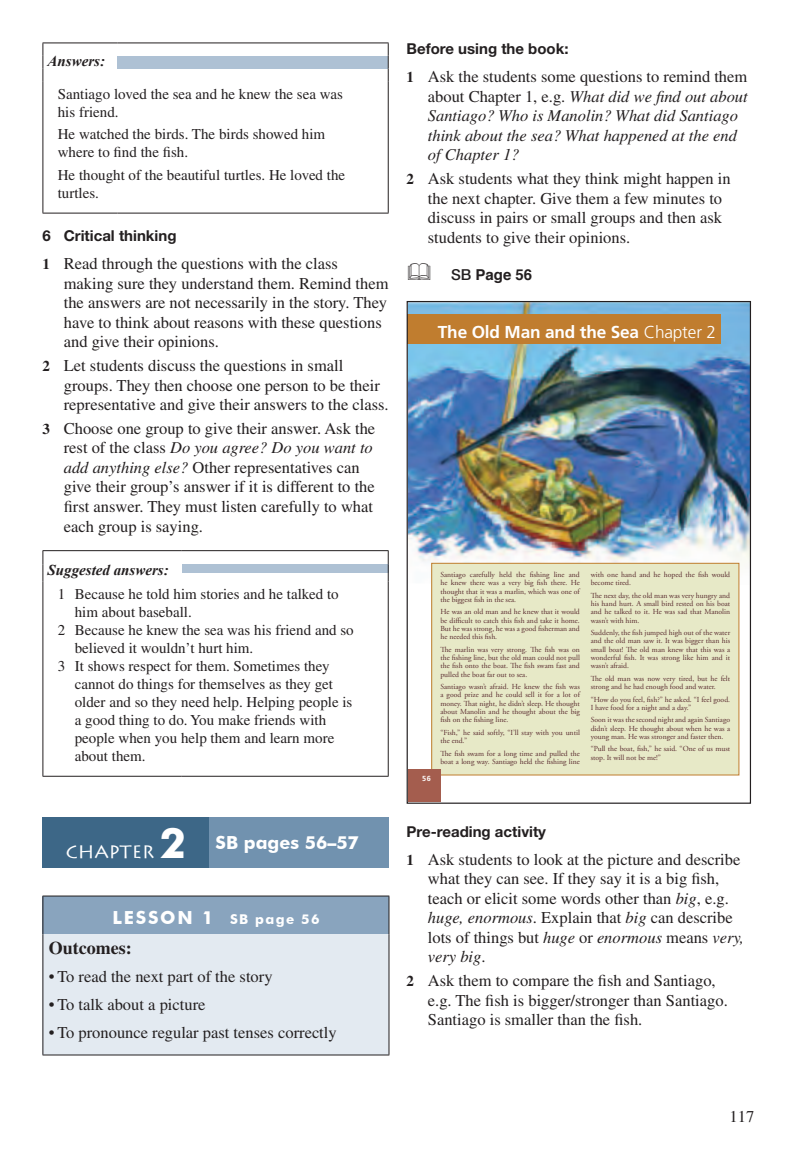
<style>
.page{position:relative;width:808px;height:1149px;background:#fff}
.page>*{position:absolute;margin:0;border:0;box-sizing:border-box;transform-origin:0 0}
.t1{font:700 42px "Futura BT";color:#fff}
.t2{font:700 18px "Futura BT";color:#fff}
.t3{font:700 18px "Times";color:#231f20}
.t4{font:18px "Lithograph";color:#fff}
.t5{font:700 17.25px "Frutiger";letter-spacing:-.01em;color:#fff}
.t6{font:16.5px/19.5px "Times";color:#231f20}
.t7{font:italic 16.5px/19.5px "Times";color:#231f20}
.t8{font:15px/18px "Times";color:#231f20}
.t9{font:700 15px "Helvetica Neue";color:#231f20}
.t10{font:italic 700 15px "Times New Roman";color:#231f20}
.t11{font:700 15px "Helvetica";color:#231f20}
.t12{font:700 13.5px "Futura BT";letter-spacing:.1em;color:#fff}
.t13{font:7.65px/8.2px "Adobe Garamond Pro";color:#5a2c30;text-align:justify}
.t14{font:700 7.35px "Frutiger";color:#fff}
.s1{font-weight:700;font-size:15px}
.s2{font-style:italic}
.s3{font-size:18px}
.s4{font-weight:700;font-style:normal;font-size:15px}
.s5{font-style:normal}
.s6{font-family:"Helvetica Neue";font-weight:500}
.s7{font-weight:300}
</style>
<div class="page">
<div style="left:117px;top:56px;width:271px;height:12px;background:#aec1d4"></div>
<hr style="left:43px;top:43px;width:74px;height:1px;background:#231f20">
<hr style="left:117px;top:43px;width:272px;height:1px;background:#231f20">
<svg style="left:43px;top:43px;width:1px;height:38px"></svg>
<svg style="left:388px;top:43px;width:1px;height:38px"></svg>
<hr style="left:43px;top:81px;width:1px;height:132px;background:#231f20">
<hr style="left:388px;top:81px;width:1px;height:132px;background:#231f20">
<hr style="left:43px;top:213px;width:74px;height:1px;background:#231f20">
<hr style="left:117px;top:213px;width:272px;height:1px;background:#231f20">
<div style="left:182px;top:564px;width:206px;height:8px;background:#aec1d4"></div>
<hr style="left:43px;top:550px;width:139px;height:1px;background:#231f20">
<hr style="left:182px;top:550px;width:207px;height:1px;background:#231f20">
<svg style="left:43px;top:551px;width:1px;height:30px"></svg>
<svg style="left:388px;top:551px;width:1px;height:30px"></svg>
<hr style="left:43px;top:581px;width:1px;height:194px;background:#231f20">
<hr style="left:388px;top:581px;width:1px;height:194px;background:#231f20">
<hr style="left:43px;top:775px;width:139px;height:1px;background:#231f20">
<hr style="left:182px;top:775px;width:207px;height:1px;background:#231f20">
<div style="left:43px;top:817px;width:167px;height:51px;background:#3d6787"></div>
<div style="left:210px;top:817px;width:179px;height:51px;background:#7192af"></div>
<div style="left:43px;top:895px;width:346px;height:39px;background:#89a4be"></div>
<div style="left:43px;top:934px;width:346px;height:120px;background:#e3eaf1"></div>
<hr style="left:43px;top:934px;width:1px;height:120px;background:#231f20">
<hr style="left:389px;top:934px;width:1px;height:120px;background:#231f20">
<hr style="left:43px;top:1054px;width:346px;height:1px;background:#231f20">
<hr style="left:43px;top:895px;width:346px;height:1px;background:#231f20">
<hr style="left:43px;top:896px;width:1px;height:38px;background:#231f20">
<hr style="left:389px;top:896px;width:1px;height:38px;background:#231f20">
<img style="left:409px;top:303px;width:340px;height:281px">
<div style="left:432px;top:563px;width:307px;height:211px;background:#e7e9c7"></div>
<div style="left:431px;top:562px;width:308px;height:213px;border:1px solid #c07d2f"></div>
<div style="left:408px;top:769px;width:32px;height:33px;background:#a45d4e"></div>
<div style="left:408px;top:314px;width:313px;height:30px;background:#c07d2f"></div>
<h3 class="t10" style="left:48px;top:50px;width:59px">Answers:</h3>
<h3 class="t8" style="left:58px;top:85px;width:287px">Santiago loved the sea and he knew the sea was his friend.</h3>
<h3 class="t8" style="left:58px;top:125px;width:269px">He watched the birds. The birds showed him where to find the fish.</h3>
<h3 class="t8" style="left:58px;top:165px;width:289px">He thought of the beautiful turtles. He loved the turtles.</h3>
<h3 class="t9" style="left:43px;top:226px;width:135px">6 Critical thinking</h3>
<h3 class="t6" style="left:64px;top:254px;width:326px;text-indent:-21px"><span class="s1">1</span> Read through the questions with the class making sure they understand them. Remind them the answers are not necessarily in the story. They have to think about reasons with these questions and give their opinions.</h3>
<h3 class="t6" style="left:64px;top:355px;width:326px;text-indent:-21px"><span class="s1">2</span> Let students discuss the questions in small groups. They then choose one person to be their representative and give their answers to the class.</h3>
<p class="t6" style="left:64px;top:418px;width:313px;text-indent:-21px"><span class="s1">3</span> Choose one group to give their answer. Ask the rest of the class <span class="s2">Do you agree? Do you want to add anything else?</span> Other representatives can give their group’s answer if it is different to the first answer. They must listen carefully to what each group is saying.</p>
<h3 class="t10" style="left:48px;top:559px;width:123px">Suggested answers:</h3>
<h3 class="t8" style="left:58px;top:585px;width:282px">1 Because he told him stories and he talked to</h3>
<h3 class="t8" style="left:75px;top:603px;width:119px">him about baseball.</h3>
<h3 class="t8" style="left:58px;top:621px;width:297px">2 Because he knew the sea was his friend and so</h3>
<h3 class="t8" style="left:75px;top:639px;width:180px">believed it wouldn’t hurt him.</h3>
<h3 class="t8" style="left:58px;top:657px;width:273px">3 It shows respect for them. Sometimes they</h3>
<h3 class="t8" style="left:75px;top:675px;width:260px">cannot do things for themselves as they get</h3>
<h3 class="t8" style="left:75px;top:693px;width:279px">older and so they need help. Helping people is</h3>
<h3 class="t8" style="left:75px;top:711px;width:253px">a good thing to do. You make friends with</h3>
<h3 class="t8" style="left:75px;top:729px;width:261px">people when you help them and learn more</h3>
<h3 class="t8" style="left:75px;top:747px;width:72px">about them.</h3>
<h1 class="t1" style="left:160px;top:817px;width:28px">2</h1>
<h2 class="t2" style="left:216px;top:831px;width:145px">SB pages 56–57</h2>
<h2 class="t4" style="left:66px;top:841px;width:90px">CHAPTER</h2>
<h3 class="t12" style="left:112px;top:910px;width:209px"><span class="s3">LESSON 1</span> SB page 56</h3>
<h2 class="t3" style="left:49px;top:937px;width:84px">Outcomes:</h2>
<h3 class="t6" style="left:49px;top:966px;width:225px">• To read the next part of the story</h3>
<h3 class="t6" style="left:49px;top:994px;width:158px">• To talk about a picture</h3>
<h3 class="t6" style="left:49px;top:1022px;width:289px">• To pronounce regular past tenses correctly</h3>
<h3 class="t9" style="left:407px;top:40px;width:163px">Before using the book:</h3>
<h3 class="t7" style="left:428px;top:67px;width:321px;text-indent:-21px"><span class="s4">1</span> <span class="s5">Ask the students some questions to remind them about Chapter 1, e.g.</span> What did we find out about Santiago? Who is Manolin? What did Santiago think about the sea? What happened at the end of Chapter 1?</h3>
<h3 class="t6" style="left:428px;top:169px;width:304px;text-indent:-21px"><span class="s1">2</span> Ask students what they think might happen in the next chapter. Give them a few minutes to discuss in pairs or small groups and then ask students to give their opinions.</h3>
<h3 class="t11" style="left:451px;top:262px;width:83px"><span class="s6">SB</span> Page 56</h3>
<h3 class="t5" style="left:438px;top:322px;width:280px">The Old Man and the Sea <span class="s7">Chapter 2</span></h3>
<p class="t14" style="left:422px;top:773px;width:10px">56</p>
<p class="t13" style="left:440px;top:570px;width:141px">Santiago carefully held the fishing line and he knew there was a very big fish there. He thought that it was a marlin, which was one of the biggest fish in the sea.</p>
<p class="t13" style="left:440px;top:608px;width:141px">He was an old man and he knew that it would be difficult to catch this fish and take it home.<br>But he was strong, he was a good fisherman and he needed this fish.</p>
<p class="t13" style="left:440px;top:645px;width:141px">The marlin was very strong. The fish was on the fishing line, but the old man could not pull the fish onto the boat. The fish swam fast and pulled the boat far out to sea.</p>
<p class="t13" style="left:440px;top:682px;width:141px">Santiago wasn’t afraid. He knew the fish was a good prize and he could sell it for a lot of money. That night, he didn’t sleep. He thought about Manolin and he thought about the big fish on the fishing line.</p>
<p class="t13" style="left:440px;top:728px;width:141px">“Fish,” he said softly, “I’ll stay with you until the end.”</p>
<p class="t13" style="left:440px;top:749px;width:141px">The fish swam for a long time and pulled the boat a long way. Santiago held the fishing line</p>
<p class="t13" style="left:591px;top:570px;width:141px">with one hand and he hoped the fish would become tired.</p>
<p class="t13" style="left:591px;top:591px;width:141px">The next day, the old man was very hungry and his hand hurt. A small bird rested on his boat and he talked to it. He was sad that Manolin wasn’t with him.</p>
<p class="t13" style="left:591px;top:628px;width:141px">Suddenly, the fish jumped high out of the water and the old man saw it. It was bigger than his small boat! The old man knew that this was a wonderful fish. It was strong like him and it wasn’t afraid.</p>
<p class="t13" style="left:591px;top:674px;width:141px">The old man was now very tired, but he felt strong and he had enough food and water.</p>
<p class="t13" style="left:591px;top:695px;width:141px">“How do you feel, fish?” he asked. “I feel good.<br>I have food for a night and a day.”</p>
<p class="t13" style="left:591px;top:715px;width:141px">Soon it was the second night and again Santiago didn’t sleep. He thought about when he was a young man. He was stronger and faster then.</p>
<p class="t13" style="left:591px;top:745px;width:141px">“Pull the boat, fish,” he said. “One of us must stop. It will not be me!”</p>
<h3 class="t9" style="left:407px;top:821px;width:141px">Pre-reading activity</h3>
<p class="t6" style="left:428px;top:849px;width:318px;text-indent:-21px"><span class="s1">1</span> Ask students to look at the picture and describe what they can see. If they say it is a big fish, teach or elicit some words other than <span class="s2">big</span>, e.g. <span class="s2">huge, enormous</span>. Explain that <span class="s2">big</span> can describe lots of things but <span class="s2">huge</span> or <span class="s2">enormous</span> means <span class="s2">very, very big</span>.</p>
<h3 class="t6" style="left:428px;top:970px;width:301px;text-indent:-21px"><span class="s1">2</span> Ask them to compare the fish and Santiago, e.g. The fish is bigger/stronger than Santiago.<br>Santiago is smaller than the fish.</h3>
<h3 class="t6" style="left:729px;top:1106px;width:26px">117</h3>
</div>
